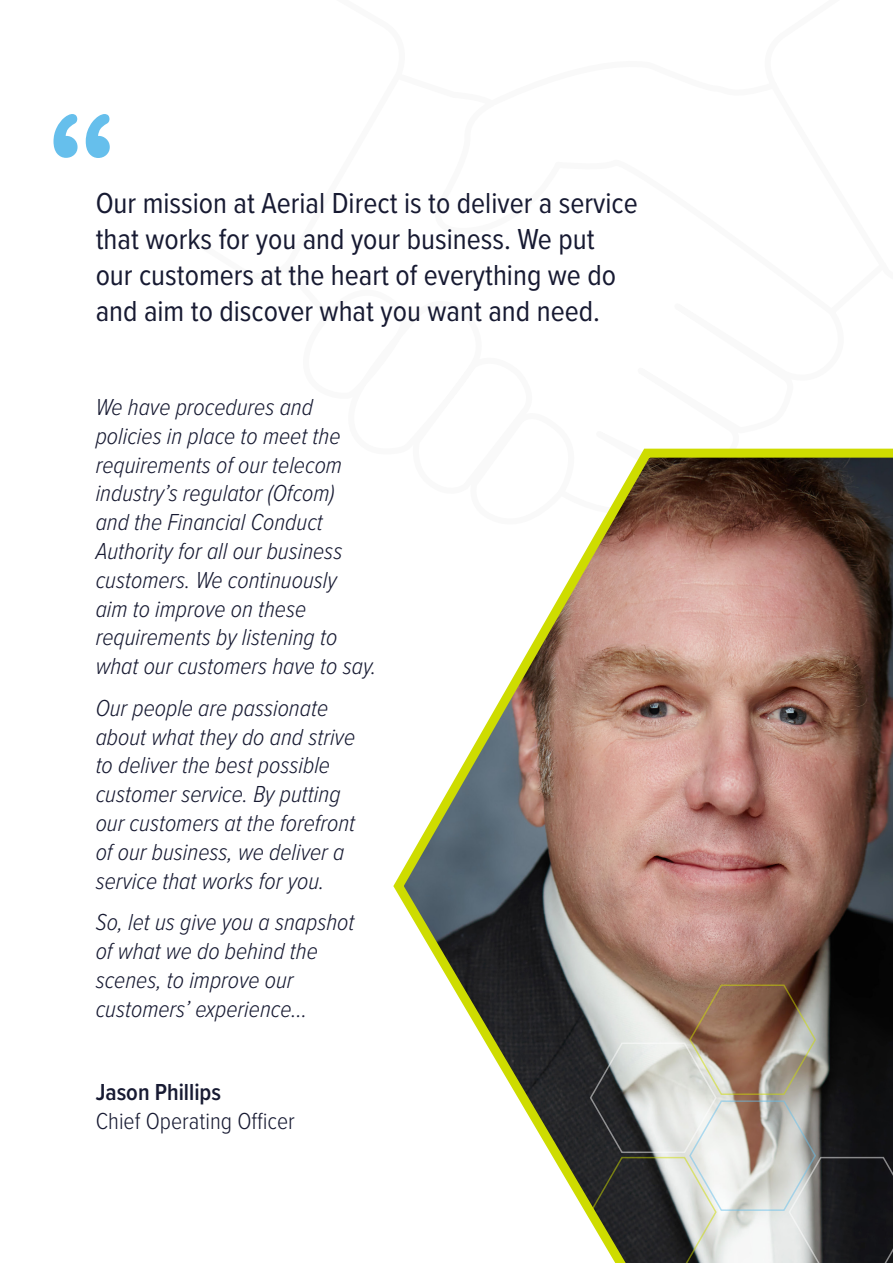
<style>
.page{position:relative;width:893px;height:1263px;background:#fff}
.page>*{position:absolute;margin:0;border:0;box-sizing:border-box;transform-origin:0 0}
.Heading_1{font:150px "Arial Rounded MT Bold";color:#66bfec}
.Pull-out{font:30px/36px "Proxima Nova Cond";color:#171a32}
.t1{font:italic 300 24px/28.8px "Proxima Nova Cond";color:#171a32}
.t2{font:300 24px/28.8px "Proxima Nova Cond";color:#171a32}
.s1{font-weight:600}
</style>
<div class="page">
<svg style="left:393px;top:448px;width:499px;height:771px"></svg>
<hr style="left:892px;top:0;width:1px;height:1262px;background:#171a32">
<svg style="left:589px;top:984px;width:304px;height:279px;background:#817d76"></svg>
<p class="Heading_1" style="left:47px;top:81px;width:70px">“</p>
<p class="Pull-out" style="left:96px;top:184px;width:544px">Our mission at Aerial Direct is to deliver a service that works for you and your business. We put our customers at the heart of everything we do and aim to discover what you want and need.</p>
<p class="t1" style="left:96px;top:391px;width:282px">We have procedures and policies in place to meet the requirements of our telecom industry’s regulator (Ofcom)<br>and the Financial Conduct<br>Authority for all our business customers. We continuously<br>aim to improve on these requirements by listening to what our customers have to say.</p>
<p class="t1" style="left:96px;top:692px;width:261px">Our people are passionate about what they do and strive to deliver the best possible customer service. By putting our customers at the forefront of our business, we deliver a service that works for you.</p>
<p class="t1" style="left:96px;top:906px;width:260px">So, let us give you a snapshot of what we do behind the scenes, to improve our customers’ experience…</p>
<p class="t2" style="left:96px;top:1076px;width:201px"><span class="s1">Jason Phillips<br></span>Chief Operating Officer</p>
</div>
